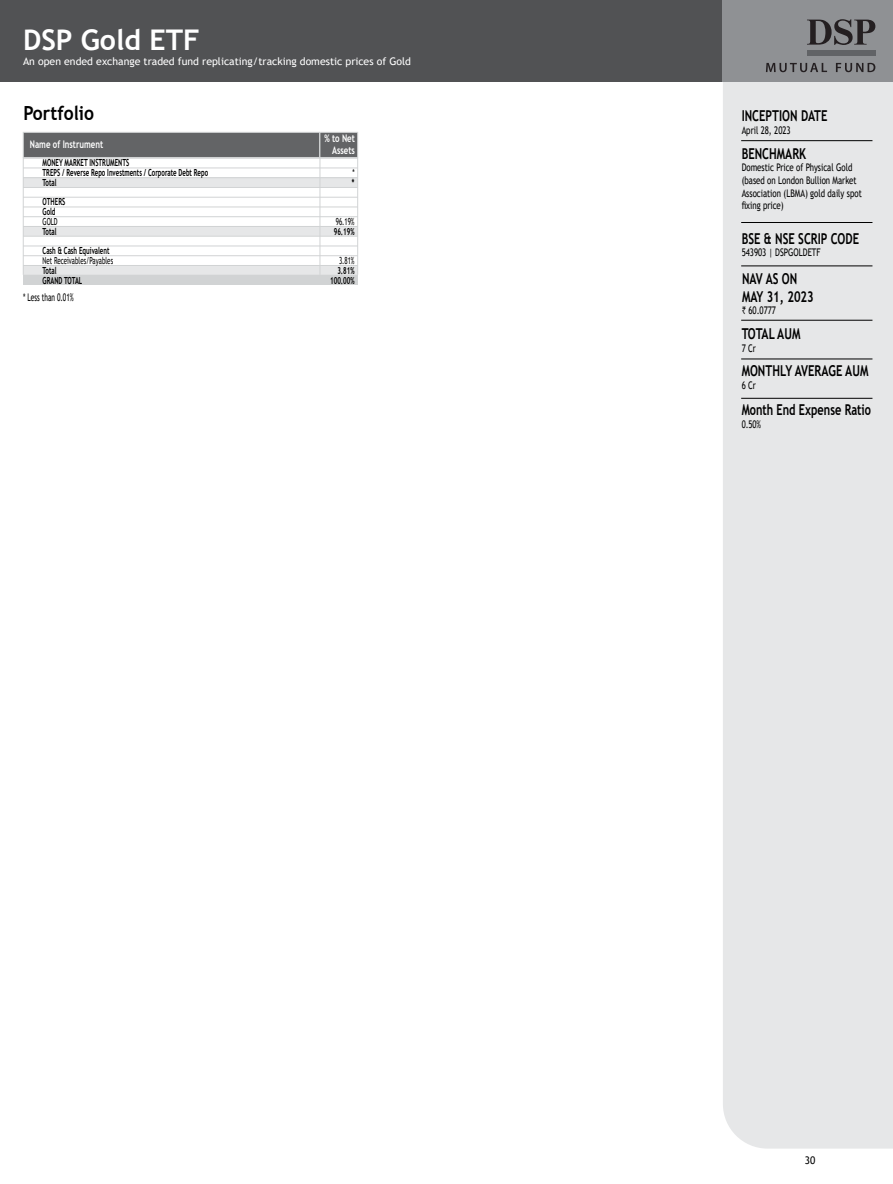
<style>
.page{position:relative;width:893px;height:1184px;background:#fff}
.page>*{position:absolute;margin:0;border:0;box-sizing:border-box;transform-origin:0 0}
.t1{font:700 28.5px "Trebuchet MS";color:#fff}
.t2{font:700 19.5px "Trebuchet MS";color:#000;scale:.9 1}
.t3{font:700 15px/18px "Trebuchet MS";color:#000;scale:.75 1}
.t4{font:700 15px "Trebuchet MS";color:#000;scale:.73 1}
.t5{font:10.5px/12.6px "Trebuchet MS";color:#000;scale:.75 1}
.t6{font:10.5px "Trebuchet MS";color:#fff}
.t7{font:700 10.5px/12.6px "Trebuchet MS";color:#fff;text-align:right;scale:.75 1}
.t8{font:10.5px "Trebuchet MS";color:#000;scale:.63 1}
.t9{font:10.5px "Trebuchet MS";color:#000;scale:.73 1}
.t10{font:10.5px "Trebuchet MS";color:#000;scale:.95 1}
.t11{font:700 9.75px/9.8px "Trebuchet MS";color:#000;scale:.63 1}
.t12{font:9.75px "Trebuchet MS";color:#000;scale:.63 1}
.s1{font-family:"Rupee"}
</style>
<div class="page">
<div style="left:0;top:0;width:893px;height:81px;background:#515254"></div>
<div style="left:723px;top:81px;width:170px;height:1067px;background:#e6e7e8"></div>
<div style="left:723px;top:0;width:170px;height:81px;background:#8f9194"></div>
<div style="left:23px;top:265px;width:334px;height:10px;background:#e6e7e8"></div>
<div style="left:23px;top:275px;width:334px;height:10px;background:#d1d3d4"></div>
<div style="left:23px;top:178px;width:334px;height:9px;background:#e6e7e8"></div>
<div style="left:23px;top:227px;width:334px;height:9px;background:#e6e7e8"></div>
<hr style="left:23px;top:158px;width:335px;height:1px;background:#d1d3d4">
<hr style="left:23px;top:168px;width:335px;height:1px;background:#d1d3d4">
<hr style="left:23px;top:177px;width:335px;height:1px;background:#d1d3d4">
<hr style="left:23px;top:187px;width:335px;height:1px;background:#d1d3d4">
<hr style="left:23px;top:197px;width:335px;height:1px;background:#d1d3d4">
<hr style="left:23px;top:207px;width:335px;height:1px;background:#d1d3d4">
<hr style="left:23px;top:216px;width:335px;height:1px;background:#d1d3d4">
<hr style="left:23px;top:226px;width:335px;height:1px;background:#d1d3d4">
<hr style="left:23px;top:236px;width:335px;height:1px;background:#d1d3d4">
<hr style="left:23px;top:246px;width:335px;height:1px;background:#d1d3d4">
<hr style="left:23px;top:255px;width:335px;height:1px;background:#d1d3d4">
<hr style="left:23px;top:265px;width:335px;height:1px;background:#d1d3d4">
<hr style="left:23px;top:275px;width:335px;height:1px;background:#d1d3d4">
<hr style="left:357px;top:157px;width:1px;height:118px;background:#d1d3d4">
<hr style="left:23px;top:157px;width:1px;height:118px;background:#d1d3d4">
<hr style="left:320px;top:157px;width:1px;height:118px;background:#d1d3d4">
<div style="left:23px;top:132px;width:297px;height:26px;background:#636466;border:1px solid #d1d3d4"></div>
<div style="left:320px;top:132px;width:38px;height:26px;background:#636466;border:1px solid #d1d3d4"></div>
<hr style="left:741px;top:140px;width:131px;height:1px;background:#000">
<hr style="left:741px;top:222px;width:131px;height:1px;background:#000">
<hr style="left:741px;top:266px;width:131px;height:1px;background:#000">
<hr style="left:741px;top:320px;width:131px;height:1px;background:#000">
<hr style="left:741px;top:359px;width:131px;height:1px;background:#000">
<hr style="left:741px;top:398px;width:131px;height:1px;background:#000">
<div style="left:807px;top:50px;width:68px;height:6px;background:#616366"></div>
<svg style="left:807px;top:19px;width:68px;height:26px"></svg>
<svg style="left:766px;top:63px;width:61px;height:9px"></svg>
<svg style="left:836px;top:63px;width:39px;height:9px"></svg>
<h1 class="t1" style="left:23px;top:22px;width:178px">DSP Gold ETF</h1>
<p class="t6" style="left:23px;top:54px;width:390px">An open ended exchange traded fund replicating/tracking domestic prices of Gold</p>
<h2 class="t2" style="left:23px;top:101px;width:80px">Portfolio</h2>
<p class="t11" style="left:43px;top:158px;width:264px">MONEY MARKET INSTRUMENTS<br>TREPS / Reverse Repo Investments / Corporate Debt Repo</p>
<p class="t12" style="left:352px;top:167px;width:5px">*</p>
<p class="t11" style="left:43px;top:178px;width:24px">Total</p>
<p class="t11" style="left:352px;top:178px;width:6px">*</p>
<p class="t11" style="left:43px;top:197px;width:37px">OTHERS<br>Gold</p>
<p class="t12" style="left:43px;top:215px;width:26px">GOLD</p>
<p class="t12" style="left:336px;top:215px;width:31px">96.19%</p>
<p class="t11" style="left:43px;top:226px;width:24px">Total</p>
<p class="t11" style="left:334px;top:226px;width:35px">96.19%</p>
<p class="t11" style="left:43px;top:246px;width:108px">Cash &amp; Cash Equivalent</p>
<p class="t12" style="left:43px;top:254px;width:114px">Net Receivables/Payables</p>
<p class="t12" style="left:339px;top:254px;width:26px">3.81%</p>
<p class="t11" style="left:43px;top:265px;width:24px">Total</p>
<p class="t11" style="left:337px;top:265px;width:29px">3.81%</p>
<p class="t11" style="left:43px;top:275px;width:65px">GRAND TOTAL</p>
<p class="t11" style="left:330px;top:275px;width:40px">100.00%</p>
<p class="t8" style="left:23px;top:290px;width:82px">* Less than 0.01%</p>
<p class="t7" style="left:324px;top:132px;width:42px">% to Net<br>Assets</p>
<p class="t7" style="left:30px;top:138px;width:99px">Name of Instrument</p>
<h3 class="t3" style="left:742px;top:107px;width:116px">INCEPTION DATE</h3>
<p class="t5" style="left:742px;top:124px;width:67px">April 28, 2023</p>
<h3 class="t3" style="left:742px;top:144px;width:87px">BENCHMARK</h3>
<p class="t5" style="left:742px;top:161px;width:162px">Domestic Price of Physical Gold (based on London Bullion Market<br>Association (LBMA) gold daily spot fixing price)</p>
<h3 class="t3" style="left:742px;top:229px;width:158px">BSE &amp; NSE SCRIP CODE</h3>
<p class="t5" style="left:742px;top:246px;width:107px">543903 | DSPGOLDETF</p>
<h3 class="t3" style="left:742px;top:269px;width:97px">NAV AS ON<br>MAY 31, 2023</h3>
<p class="t5" style="left:742px;top:304px;width:47px"><span class="s1">`</span> 60.0777</p>
<h3 class="t3" style="left:742px;top:325px;width:80px">TOTAL AUM</h3>
<p class="t5" style="left:742px;top:341px;width:21px">7 Cr</p>
<h3 class="t3" style="left:742px;top:362px;width:171px">MONTHLY AVERAGE AUM</h3>
<p class="t5" style="left:742px;top:379px;width:21px">6 Cr</p>
<h3 class="t4" style="left:742px;top:400px;width:179px">Month End Expense Ratio</h3>
<p class="t9" style="left:742px;top:417px;width:28px">0.50%</p>
<p class="t10" style="left:805px;top:1153px;width:13px">30</p>
</div>
